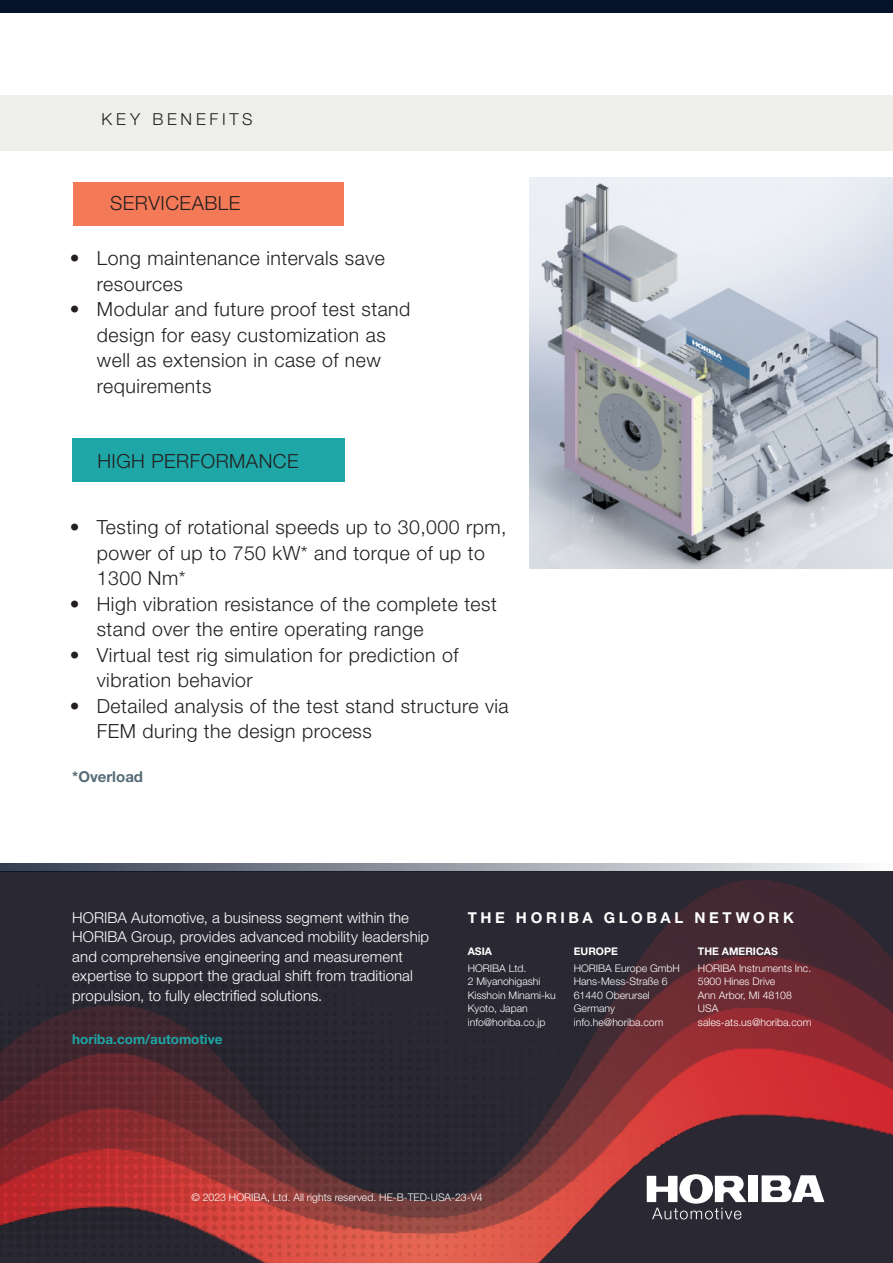
<style>
.page{position:relative;width:893px;height:1263px;background:#fff}
.page>*{position:absolute;margin:0;border:0;box-sizing:border-box;transform-origin:0 0}
._3_0_Intro{font:300 19.5px/25.5px "Helvetica Neue LT Pro";letter-spacing:.025em;color:#231f20}
._3_0_Intro-2{font:300 16.5px "Helvetica Neue LT Pro";letter-spacing:.23em;color:#231f20}
.Back_Page_Body_Copy{font:300 15px/19.5px "Helvetica Neue LT Pro";letter-spacing:.005em;color:#fff}
.Back_Page_Subhead_All_Caps_White{font:700 15px "Helvetica Neue LT Std";letter-spacing:.24em;color:#fff}
.Sub_Headline_1{font:700 15px "Helvetica Neue LT Pro";color:#556c78}
.Back_Page_Web_Address{font:700 13.5px "Helvetica Neue LT Pro";color:#1fa6a6}
.Back_Page_Location_Info{font:300 10.5px/13.5px "Helvetica Neue LT Pro";color:#fff}
.Back_Page_Legal_Info{font:300 10.5px "Helvetica Neue LT Pro";color:#fff}
.Back_Page_Location_Header{font:700 10.5px "Helvetica Neue LT Std";color:#fff}
</style>
<div class="page">
<img style="left:0;top:872px;width:893px;height:391px">
<img style="left:0;top:979px;width:632px;height:284px">
<div style="left:748px;top:1176px;width:10px;height:26px;background:#fff"></div>
<svg style="left:762px;top:1175px;width:62px;height:27px"></svg>
<svg style="left:647px;top:1174px;width:100px;height:45px"></svg>
<svg style="left:0;top:863px;width:893px;height:9px;background:#898e98"></svg>
<div style="left:72px;top:439px;width:272px;height:43px;background:#1fa6a6"></div>
<div style="left:74px;top:183px;width:270px;height:43px;background:#f47957"></div>
<div style="left:0;top:95px;width:893px;height:56px;background:#eeefeb"></div>
<img style="left:530px;top:177px;width:363px;height:391px">
<div style="left:0;top:0;width:893px;height:13px;background:#05132a"></div>
<p class="_3_0_Intro-2" style="left:101px;top:109px;width:153px">KEY BENEFITS</p>
<p class="_3_0_Intro" style="left:110px;top:190px;width:132px">SERVICEABLE</p>
<p class="_3_0_Intro" style="left:97px;top:245px;width:290px;text-indent:-27px">• Long maintenance intervals save resources</p>
<p class="_3_0_Intro" style="left:97px;top:296px;width:315px;text-indent:-27px">• Modular and future proof test stand design for easy customization as well as extension in case of new requirements</p>
<p class="_3_0_Intro" style="left:97px;top:448px;width:203px">HIGH PERFORMANCE</p>
<p class="_3_0_Intro" style="left:97px;top:514px;width:411px;text-indent:-27px">• Testing of rotational speeds up to 30,000 rpm, power of up to 750 kW* and torque of up to<br>1300 Nm*</p>
<p class="_3_0_Intro" style="left:97px;top:590px;width:402px;text-indent:-27px">• High vibration resistance of the complete test stand over the entire operating range</p>
<p class="_3_0_Intro" style="left:97px;top:641px;width:363px;text-indent:-27px">• Virtual test rig simulation for prediction of vibration behavior</p>
<p class="_3_0_Intro" style="left:97px;top:692px;width:413px;text-indent:-27px">• Detailed analysis of the test stand structure via<br>FEM during the design process</p>
<p class="Sub_Headline_1" style="left:72px;top:767px;width:72px">*Overload</p>
<p class="Back_Page_Body_Copy" style="left:72px;top:907px;width:358px">HORIBA Automotive, a business segment within the HORIBA Group, provides advanced mobility leadership and comprehensive engineering and measurement expertise to support the gradual shift from traditional propulsion, to fully electrified solutions.</p>
<p class="Back_Page_Web_Address" style="left:72px;top:1031px;width:152px">horiba.com/automotive</p>
<p class="Back_Page_Subhead_All_Caps_White" style="left:468px;top:908px;width:328px">THE HORIBA GLOBAL NETWORK</p>
<p class="Back_Page_Location_Header" style="left:468px;top:944px;width:26px">ASIA</p>
<p class="Back_Page_Location_Info" style="left:468px;top:961px;width:90px">HORIBA Ltd.<br>2 Miyanohigashi<br>Kisshoin Minami-ku<br>Kyoto, Japan info@horiba.co.jp</p>
<p class="Back_Page_Location_Header" style="left:574px;top:944px;width:46px">EUROPE</p>
<p class="Back_Page_Location_Info" style="left:574px;top:961px;width:108px">HORIBA Europe GmbH<br>Hans-Mess-Straße 6<br>61440 Oberursel<br>Germany info.he@horiba.com</p>
<p class="Back_Page_Location_Header" style="left:698px;top:944px;width:81px">THE AMERICAS</p>
<p class="Back_Page_Location_Info" style="left:698px;top:961px;width:115px">HORIBA Instruments Inc.<br>5900 Hines Drive<br>Ann Arbor, MI 48108<br>USA sales-ats.us@horiba.com</p>
<p class="Back_Page_Legal_Info" style="left:191px;top:1191px;width:293px">© 2023 HORIBA, Ltd. All rights reserved. HE-B-TED-USA-23-V4</p>
</div>
